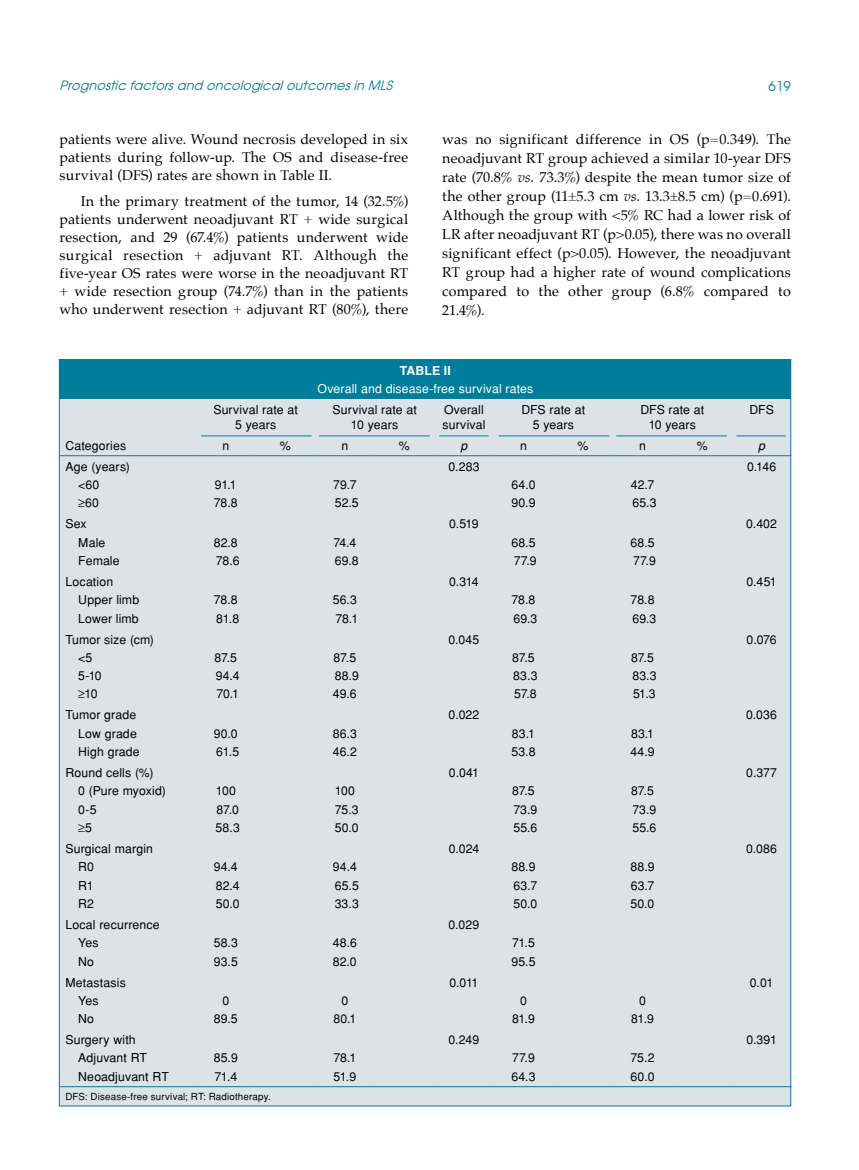
<style>
.page{position:relative;width:859px;height:1170px;background:#fff}
.page>*{position:absolute;margin:0;border:0;box-sizing:border-box;transform-origin:0 0}
.t1{font:14.25px/19px "Palatino";letter-spacing:.015em;color:#000;text-align:justify}
.t2{font:13.5px "Avant Garde Tr";color:#007d9a}
.t3{font:italic 12.75px "Avant Garde Tr";color:#007d9a}
.t4{font:12.3px/18.3px "Helvetica Normal Tr";letter-spacing:.01em;color:#000}
.t5{font:12.3px "Helvetica Normal Tr";letter-spacing:.01em;color:#fff}
.t6{font:700 12.3px "Helvetica Tr";letter-spacing:.015em;color:#fff}
.t7{font:italic 12.3px "Helvetica Tr";color:#000}
.t8{font:9.75px "Helvetica Normal Tr";letter-spacing:.02em;color:#000}
.s1{font-style:italic}
</style>
<div class="page">
<div style="left:59px;top:359px;width:732px;height:746px;background:#dbe2e8"></div>
<div style="left:60px;top:360px;width:731px;height:39px;background:#007d9a"></div>
<hr style="left:60px;top:1086px;width:136px;height:1px;background:#007d9a">
<hr style="left:196px;top:1086px;width:60px;height:1px;background:#007d9a">
<hr style="left:256px;top:1086px;width:59px;height:1px;background:#007d9a">
<hr style="left:315px;top:1086px;width:60px;height:1px;background:#007d9a">
<hr style="left:375px;top:1086px;width:59px;height:1px;background:#007d9a">
<hr style="left:434px;top:1086px;width:60px;height:1px;background:#007d9a">
<hr style="left:494px;top:1086px;width:59px;height:1px;background:#007d9a">
<hr style="left:553px;top:1086px;width:60px;height:1px;background:#007d9a">
<hr style="left:613px;top:1086px;width:59px;height:1px;background:#007d9a">
<hr style="left:672px;top:1086px;width:60px;height:1px;background:#007d9a">
<hr style="left:732px;top:1086px;width:59px;height:1px;background:#007d9a">
<hr style="left:60px;top:455px;width:136px;height:1px;background:#007d9a">
<hr style="left:196px;top:455px;width:60px;height:1px;background:#007d9a">
<hr style="left:256px;top:455px;width:59px;height:1px;background:#007d9a">
<hr style="left:315px;top:455px;width:60px;height:1px;background:#007d9a">
<hr style="left:375px;top:455px;width:59px;height:1px;background:#007d9a">
<hr style="left:434px;top:455px;width:60px;height:1px;background:#007d9a">
<hr style="left:494px;top:455px;width:59px;height:1px;background:#007d9a">
<hr style="left:553px;top:455px;width:60px;height:1px;background:#007d9a">
<hr style="left:613px;top:455px;width:59px;height:1px;background:#007d9a">
<hr style="left:672px;top:455px;width:60px;height:1px;background:#007d9a">
<hr style="left:732px;top:455px;width:59px;height:1px;background:#007d9a">
<hr style="left:201px;top:435px;width:111px;height:1px;background:#007d9a">
<hr style="left:319px;top:435px;width:111px;height:1px;background:#007d9a">
<hr style="left:499px;top:435px;width:110px;height:1px;background:#007d9a">
<hr style="left:616px;top:435px;width:111px;height:1px;background:#007d9a">
<hr style="left:439px;top:435px;width:50px;height:1px;background:#007d9a">
<hr style="left:736px;top:435px;width:50px;height:1px;background:#007d9a">
<p class="t3" style="left:60px;top:78px;width:338px">Prognostic factorsand oncologicaloutcomesin MLS</p>
<p class="t2" style="left:768px;top:77px;width:24px">619</p>
<p class="t1" style="left:60px;top:130px;width:350px;line-height:18px">patients were alive. Wound necrosis developed in six patients during follow-up. The OS and disease-free survival (DFS) rates are shown in Table II.</p>
<p class="t1" style="left:60px;top:192px;width:350px;line-height:18px;text-indent:21px">In the primary treatment of the tumor, 14 (32.5%) patients underwent neoadjuvant RT + wide surgical resection, and 29 (67.4%) patients underwent wide surgical resection + adjuvant RT. Although the five-year OS rates were worse in the neoadjuvant RT + wide resection group (74.7%) than in the patients who underwent resection + adjuvant RT (80%), there</p>
<p class="t1" style="left:442px;top:129px;width:350px">was no significant difference in OS (p=0.349). The neoadjuvant RT group achieved a similar 10-year DFS rate (70.8% <span class="s1">vs.</span> 73.3%) despite the mean tumor size of the other group (11±5.3 cm <span class="s1">vs.</span> 13.3±8.5 cm) (p=0.691).<br>Although the group with &lt;5% RC had a lower risk of LR after neoadjuvant RT (p&gt;0.05), there was no overall significant effect (p&gt;0.05). However, the neoadjuvant RT group had a higher rate of wound complications compared to the other group (6.8% compared to 21.4%).</p>
<p class="t6" style="left:400px;top:363px;width:53px">Table II</p>
<p class="t5" style="left:318px;top:381px;width:217px">Overall and disease-free survival rates</p>
<p class="t4" style="left:213px;top:402px;width:86px;line-height:14.7px;text-align:center">Survival rate at<br>5 years</p>
<p class="t4" style="left:332px;top:402px;width:86px;line-height:14.7px;text-align:center">Survival rate at<br>10 years</p>
<p class="t4" style="left:442px;top:402px;width:44px;line-height:14.7px">Overall survival</p>
<p class="t4" style="left:521px;top:402px;width:65px;line-height:14.7px;text-align:center">DFS rate at<br>5 years</p>
<p class="t4" style="left:640px;top:402px;width:65px;line-height:14.7px;text-align:center">DFS rate at<br>10 years</p>
<p class="t4" style="left:749px;top:400px;width:26px">DFS</p>
<p class="t4" style="left:66px;top:436px;width:62px">Categories</p>
<p class="t4" style="left:222px;top:436px;width:8px">n</p>
<p class="t4" style="left:280px;top:436px;width:12px">%</p>
<p class="t4" style="left:341px;top:436px;width:8px">n</p>
<p class="t4" style="left:399px;top:436px;width:12px">%</p>
<p class="t7" style="left:461px;top:438px;width:8px">p</p>
<p class="t4" style="left:520px;top:436px;width:8px">n</p>
<p class="t4" style="left:578px;top:436px;width:12px">%</p>
<p class="t4" style="left:639px;top:436px;width:8px">n</p>
<p class="t4" style="left:697px;top:436px;width:12px">%</p>
<p class="t7" style="left:758px;top:438px;width:8px">p</p>
<p class="t4" style="left:78px;top:457px;width:53px;text-indent:-13px">Age (years) &lt;60<br>≥60</p>
<p class="t4" style="left:448px;top:457px;width:33px">0.283</p>
<p class="t4" style="left:747px;top:457px;width:31px">0.146</p>
<p class="t4" style="left:511px;top:475px;width:26px">64.0<br>90.9</p>
<p class="t4" style="left:631px;top:475px;width:27px">42.7<br>65.3</p>
<p class="t4" style="left:214px;top:475px;width:25px">91.1<br>78.8</p>
<p class="t4" style="left:333px;top:475px;width:27px">79.7<br>52.5</p>
<p class="t4" style="left:78px;top:514px;width:43px;text-indent:-13px">Sex<br>Male<br>Female</p>
<p class="t4" style="left:78px;top:572px;width:62px;text-indent:-13px">Location<br>Upper limb<br>Lower limb</p>
<p class="t4" style="left:78px;top:630px;width:77px;text-indent:-13px">Tumor size (cm) &lt;5<br>5-10<br>≥10</p>
<p class="t4" style="left:78px;top:705px;width:63px;text-indent:-13px">Tumor grade<br>Low grade<br>High grade</p>
<p class="t4" style="left:78px;top:763px;width:89px;text-indent:-13px">Round cells (%)<br>0 (Pure myoxid)<br>0-5<br>≥5</p>
<p class="t4" style="left:78px;top:839px;width:76px;text-indent:-13px">Surgical margin<br>R0<br>R1<br>R2</p>
<p class="t4" style="left:78px;top:915px;width:83px;text-indent:-13px">Local recurrence<br>Yes<br>No</p>
<p class="t4" style="left:78px;top:972px;width:49px;text-indent:-13px">Metastasis<br>Yes<br>No</p>
<p class="t4" style="left:78px;top:1030px;width:92px;text-indent:-13px">Surgery with<br>Adjuvant RT<br>Neoadjuvant RT</p>
<p class="t4" style="left:214px;top:533px;width:27px">82.8<br>78.6</p>
<p class="t4" style="left:333px;top:533px;width:27px">74.4<br>69.8</p>
<p class="t4" style="left:214px;top:590px;width:27px">78.8<br>81.8</p>
<p class="t4" style="left:333px;top:590px;width:27px">56.3<br>78.1</p>
<p class="t4" style="left:215px;top:648px;width:27px">87.5<br>94.4<br>70.1</p>
<p class="t4" style="left:333px;top:648px;width:27px">87.5<br>88.9<br>49.6</p>
<p class="t4" style="left:214px;top:724px;width:27px">90.0<br>61.5</p>
<p class="t4" style="left:333px;top:724px;width:26px">86.3<br>46.2</p>
<p class="t4" style="left:216px;top:781px;width:26px">100<br>87.0<br>58.3</p>
<p class="t4" style="left:335px;top:781px;width:25px">100<br>75.3<br>50.0</p>
<p class="t4" style="left:214px;top:857px;width:27px">94.4<br>82.4<br>50.0</p>
<p class="t4" style="left:333px;top:857px;width:27px">94.4<br>65.5<br>33.3</p>
<p class="t4" style="left:214px;top:933px;width:26px">58.3<br>93.5</p>
<p class="t4" style="left:333px;top:933px;width:26px">48.6<br>82.0</p>
<p class="t4" style="left:214px;top:991px;width:26px;text-align:center">0<br>89.5</p>
<p class="t4" style="left:333px;top:991px;width:24px;text-align:center">0<br>80.1</p>
<p class="t4" style="left:214px;top:1048px;width:26px">85.9<br>71.4</p>
<p class="t4" style="left:333px;top:1048px;width:24px">78.1<br>51.9</p>
<p class="t8" style="left:66px;top:1090px;width:207px">DFS: Disease-free survival; RT: Radiotherapy.</p>
<p class="t4" style="left:449px;top:514px;width:31px">0.519</p>
<p class="t4" style="left:449px;top:572px;width:31px">0.314</p>
<p class="t4" style="left:448px;top:630px;width:32px">0.045</p>
<p class="t4" style="left:449px;top:705px;width:32px">0.022</p>
<p class="t4" style="left:449px;top:763px;width:31px">0.041</p>
<p class="t4" style="left:449px;top:839px;width:32px">0.024</p>
<p class="t4" style="left:449px;top:915px;width:32px">0.029</p>
<p class="t4" style="left:449px;top:972px;width:31px">0.011</p>
<p class="t4" style="left:449px;top:1030px;width:32px">0.249</p>
<p class="t4" style="left:511px;top:533px;width:27px">68.5<br>77.9</p>
<p class="t4" style="left:630px;top:533px;width:27px">68.5<br>77.9</p>
<p class="t4" style="left:511px;top:590px;width:27px">78.8<br>69.3</p>
<p class="t4" style="left:631px;top:590px;width:27px">78.8<br>69.3</p>
<p class="t4" style="left:512px;top:648px;width:27px">87.5<br>83.3<br>57.8</p>
<p class="t4" style="left:631px;top:648px;width:27px">87.5<br>83.3<br>51.3</p>
<p class="t4" style="left:511px;top:724px;width:26px">83.1<br>53.8</p>
<p class="t4" style="left:630px;top:724px;width:26px">83.1<br>44.9</p>
<p class="t4" style="left:512px;top:781px;width:27px">87.5<br>73.9<br>55.6</p>
<p class="t4" style="left:631px;top:781px;width:27px">87.5<br>73.9<br>55.6</p>
<p class="t4" style="left:511px;top:857px;width:27px">88.9<br>63.7<br>50.0</p>
<p class="t4" style="left:630px;top:857px;width:26px;text-align:justify">88.9<br>63.7<br>50.0</p>
<p class="t4" style="left:511px;top:933px;width:26px">71.5<br>95.5</p>
<p class="t4" style="left:512px;top:991px;width:24px;text-align:center">0<br>81.9</p>
<p class="t4" style="left:631px;top:991px;width:24px;text-align:center">0<br>81.9</p>
<p class="t4" style="left:511px;top:1048px;width:26px">77.9<br>64.3</p>
<p class="t4" style="left:631px;top:1048px;width:25px">75.2<br>60.0</p>
<p class="t4" style="left:746px;top:514px;width:32px">0.402</p>
<p class="t4" style="left:746px;top:572px;width:32px">0.451</p>
<p class="t4" style="left:747px;top:630px;width:32px">0.076</p>
<p class="t4" style="left:746px;top:705px;width:32px">0.036</p>
<p class="t4" style="left:746px;top:763px;width:32px">0.377</p>
<p class="t4" style="left:746px;top:839px;width:32px">0.086</p>
<p class="t4" style="left:750px;top:972px;width:25px">0.01</p>
<p class="t4" style="left:746px;top:1030px;width:32px">0.391</p>
</div>
